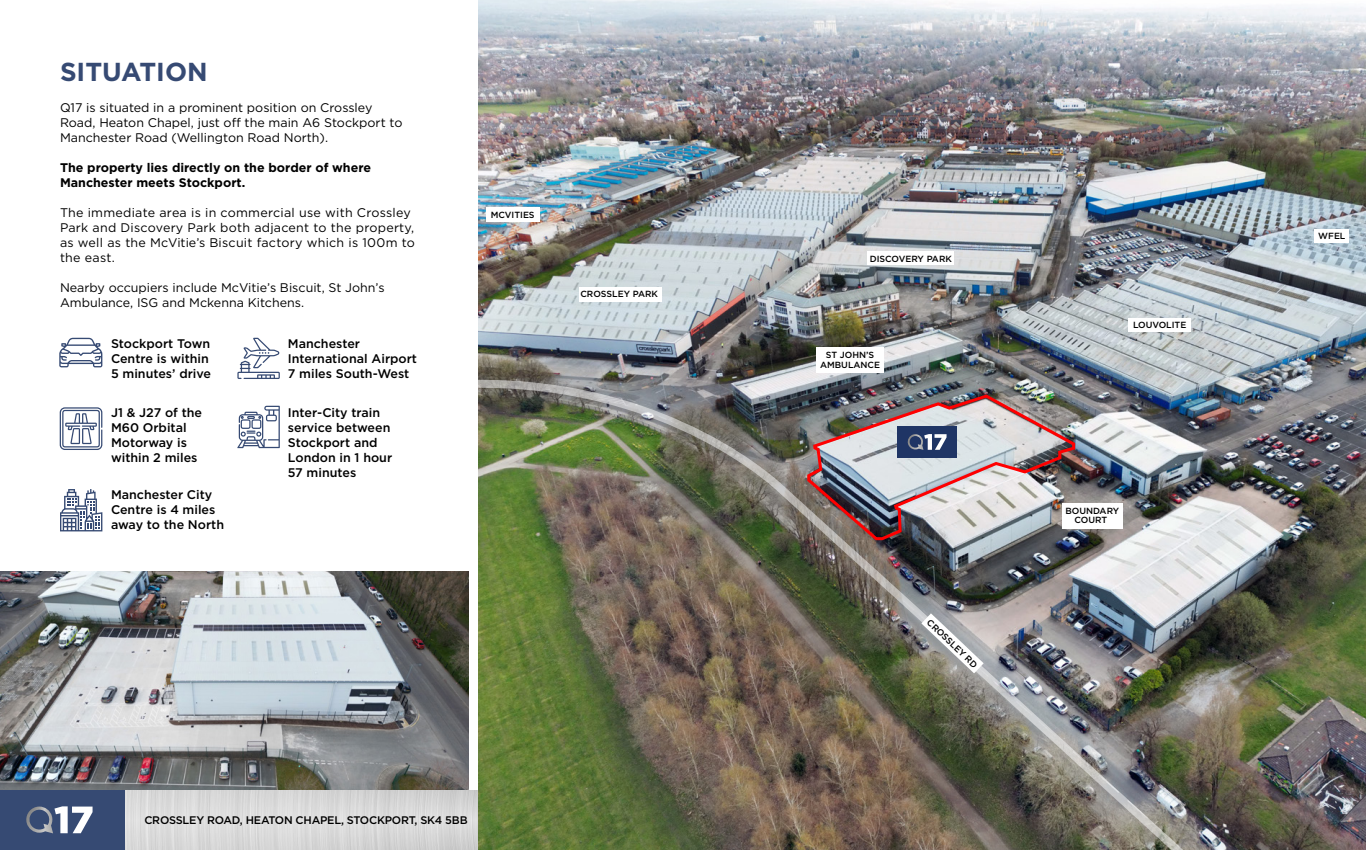
<style>
.page{position:relative;width:1366px;height:850px;background:#fff}
.page>*{position:absolute;margin:0;border:0;box-sizing:border-box;transform-origin:0 0}
.t1{font:700 26px "Gotham";color:#364a73}
.t2{font:500 12.5px/15px "Gotham";color:#000}
.t3{font:12.5px/15px "Gotham";color:#000}
.t4{font:12.5px/15px "Gotham";letter-spacing:.02em;color:#000}
.t5{font:700 12.5px/15px "Gotham";color:#000}
.t6{font:500 11px "Gotham";letter-spacing:-.02em;color:#000}
.t7{font:500 8.9px/9.8px "Gotham";color:#000;text-align:center}
</style>
<div class="page">
<div style="left:0;top:790px;width:126px;height:60px;background:#364a73"></div>
<img style="left:26px;top:807px;width:27px;height:26px">
<svg style="left:54px;top:806px;width:39px;height:27px"></svg>
<img style="left:126px;top:790px;width:353px;height:60px">
<img style="left:479px;top:0;width:887px;height:850px">
<div style="left:816px;top:348px;width:68px;height:25px;background:#fff"></div>
<div style="left:486px;top:207px;width:53px;height:15px;background:#fff"></div>
<div style="left:579px;top:287px;width:83px;height:15px;background:#fff"></div>
<div style="left:867px;top:252px;width:87px;height:13px;background:#fff"></div>
<div style="left:1128px;top:318px;width:63px;height:14px;background:#fff"></div>
<div style="left:1315px;top:229px;width:34px;height:14px;background:#fff"></div>
<img style="left:479px;top:380px;width:709px;height:470px">
<svg style="left:921px;top:613px;width:63px;height:60px"></svg>
<img style="left:0;top:571px;width:469px;height:219px">
<svg style="left:59px;top:338px;width:43px;height:29px"></svg>
<svg style="left:237px;top:338px;width:43px;height:41px"></svg>
<svg style="left:60px;top:489px;width:42px;height:42px"></svg>
<svg style="left:60px;top:407px;width:42px;height:43px"></svg>
<svg style="left:237px;top:406px;width:43px;height:42px"></svg>
<h1 class="t1" style="left:60px;top:54px;width:149px">SITUATION</h1>
<p class="t3" style="left:60px;top:100px;width:344px">Q17 is situated in a prominent position on Crossley<br>Road, Heaton Chapel, just off the main A6 Stockport to<br>Manchester Road (Wellington Road North).</p>
<p class="t5" style="left:60px;top:160px;width:313px">The property lies directly on the border of where<br>Manchester meets Stockport.</p>
<p class="t4" style="left:60px;top:205px;width:356px">The immediate area is in commercial use with Crossley Park and Discovery Park both adjacent to the property, as well as the McVitie’s Biscuit factory which is 100m to the east.</p>
<p class="t3" style="left:60px;top:280px;width:326px">Nearby occupiers include McVitie’s Biscuit, St John’s<br>Ambulance, ISG and Mckenna Kitchens.</p>
<p class="t2" style="left:111px;top:336px;width:102px">Stockport Town<br>Centre is within<br>5 minutes’ drive</p>
<p class="t2" style="left:288px;top:336px;width:131px">Manchester<br>International Airport<br>7 miles South-West</p>
<p class="t2" style="left:111px;top:405px;width:93px">J1 &amp; J27 of the<br>M60 Orbital<br>Motorway is within 2 miles</p>
<p class="t2" style="left:288px;top:405px;width:106px">Inter-City train service between<br>Stockport and<br>London in 1 hour<br>57 minutes</p>
<p class="t2" style="left:111px;top:487px;width:115px">Manchester City<br>Centre is 4 miles away to the North</p>
<p class="t7" style="left:491px;top:209px;width:45px">MCVITIES</p>
<p class="t7" style="left:580px;top:289px;width:79px">CROSSLEY PARK</p>
<p class="t6" style="left:144px;top:813px;width:325px">CROSSLEY ROAD, HEATON CHAPEL, STOCKPORT, SK4 5BB</p>
<p class="t7" style="left:870px;top:254px;width:84px">DISCOVERY PARK</p>
<p class="t7" style="left:820px;top:350px;width:62px">ST JOHN’S<br>AMBULANCE</p>
<p class="t7" style="left:932px;top:617px;width:67px;rotate:43deg">CROSSLEY RD</p>
<p class="t7" style="left:1133px;top:320px;width:55px">LOUVOLITE</p>
<p class="t7" style="left:1065px;top:506px;width:55px">BOUNDARY<br>COURT</p>
<p class="t7" style="left:1318px;top:231px;width:29px">WFEL</p>
</div>
